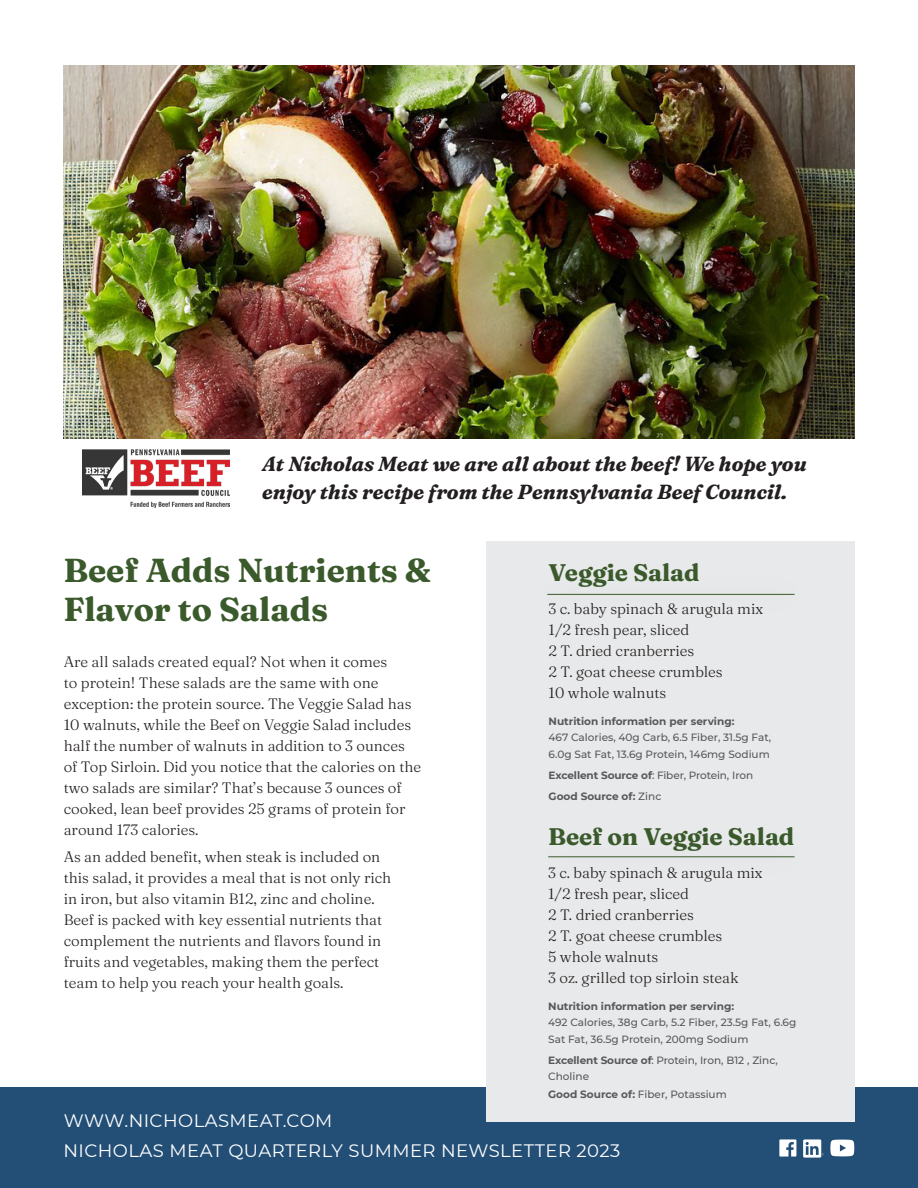
<style>
.page{position:relative;width:918px;height:1188px;background:#fff}
.page>*{position:absolute;margin:0;border:0;box-sizing:border-box;transform-origin:0 0}
.Headline_Green_16pt{font:900 33.15px/39.5px "Fraunces 9 pt";color:#3b5a2c}
.Headline_Green_16pt-2{font:900 24px "Fraunces 9 pt";color:#3b5a2c}
.Fraunces_Body_Text{font:italic 900 20.4px/28.5px "Fraunces 9 pt";color:#231f20}
.t1{font:18px "Montserrat";letter-spacing:.025em;color:#fff}
.Fraunces_Body_Text-2{font:900 15px/21px "Fraunces 9 pt";color:#231f20}
.Fraunces_Body_Text-3{font:500 10.5px/16.5px "Montserrat";color:#57585a}
.Fraunces_Body_Text-4{font:700 10.5px "Montserrat";color:#57585a}
.s1{font-weight:700}
.s2{font-weight:500}
</style>
<div class="page">
<img style="left:64px;top:66px;width:790px;height:372px">
<div style="left:0;top:1088px;width:918px;height:100px;background:#234f77"></div>
<div style="left:486px;top:541px;width:368px;height:580px;background:#e8e9ea"></div>
<hr style="left:547px;top:594px;width:248px;height:1px;background:#3b5a2c">
<hr style="left:548px;top:856px;width:247px;height:1px;background:#3b5a2c">
<img style="left:82px;top:449px;width:148px;height:58px">
<svg style="left:779px;top:1139px;width:17px;height:18px"></svg>
<svg style="left:830px;top:1140px;width:24px;height:16px"></svg>
<svg style="left:803px;top:1139px;width:21px;height:19px"></svg>
<p class="Fraunces_Body_Text" style="left:262px;top:448px;width:546px">At Nicholas Meat we are all about the beef! We hope you enjoy this recipe from the Pennsylvania Beef Council.</p>
<p class="Headline_Green_16pt" style="left:63px;top:548px;width:369px">Beef Adds Nutrients &amp;<br>Flavor to Salads</p>
<p class="Fraunces_Body_Text-2" style="left:64px;top:650px;width:359px">Are all salads created equal? Not when it comes<br>to protein! These salads are the same with one exception: the protein source. The Veggie Salad has 10 walnuts, while the Beef on Veggie Salad includes half the number of walnuts in addition to 3 ounces of Top Sirloin. Did you notice that the calories on the two salads are similar? That’s because 3 ounces of cooked, lean beef provides 25 grams of protein for around 173 calories.</p>
<p class="Fraunces_Body_Text-2" style="left:64px;top:845px;width:329px">As an added benefit, when steak is included on this salad, it provides a meal that is not only rich in iron, but also vitamin B12, zinc and choline.<br>Beef is packed with key essential nutrients that complement the nutrients and flavors found in fruits and vegetables, making them the perfect team to help you reach your health goals.</p>
<p class="t1" style="left:64px;top:1108px;width:270px">WWW.NICHOLASMEAT.COM</p>
<p class="Headline_Green_16pt-2" style="left:549px;top:554px;width:153px">Veggie Salad</p>
<p class="Fraunces_Body_Text-2" style="left:549px;top:597px;width:216px">3 c. baby spinach &amp; arugula mix</p>
<p class="Fraunces_Body_Text-2" style="left:549px;top:618px;width:142px">1/2 fresh pear, sliced</p>
<p class="Fraunces_Body_Text-2" style="left:549px;top:639px;width:147px">2 T. dried cranberries</p>
<p class="Fraunces_Body_Text-2" style="left:549px;top:660px;width:176px">2 T. goat cheese crumbles</p>
<p class="Fraunces_Body_Text-2" style="left:549px;top:681px;width:119px">10 whole walnuts</p>
<p class="Fraunces_Body_Text-4" style="left:549px;top:714px;width:187px">Nutrition information per serving:</p>
<p class="Fraunces_Body_Text-3" style="left:549px;top:729px;width:224px">467 Calories, 40g Carb, 6.5 Fiber, 31.5g Fat,<br>6.0g Sat Fat, 13.6g Protein, 146mg Sodium</p>
<p class="Fraunces_Body_Text-3" style="left:549px;top:767px;width:206px"><span class="s1">Excellent Source of</span>: Fiber, Protein, Iron</p>
<p class="Fraunces_Body_Text-4" style="left:549px;top:789px;width:114px">Good Source of: <span class="s2">Zinc</span></p>
<p class="Headline_Green_16pt-2" style="left:548px;top:818px;width:248px">Beef on Veggie Salad</p>
<p class="Fraunces_Body_Text-2" style="left:548px;top:861px;width:216px">3 c. baby spinach &amp; arugula mix</p>
<p class="Fraunces_Body_Text-2" style="left:548px;top:882px;width:142px">1/2 fresh pear, sliced</p>
<p class="Fraunces_Body_Text-2" style="left:548px;top:903px;width:147px">2 T. dried cranberries</p>
<p class="Fraunces_Body_Text-2" style="left:548px;top:924px;width:176px">2 T. goat cheese crumbles</p>
<p class="Fraunces_Body_Text-2" style="left:548px;top:945px;width:112px">5 whole walnuts</p>
<p class="Fraunces_Body_Text-2" style="left:548px;top:966px;width:192px">3 oz. grilled top sirloin steak</p>
<p class="Fraunces_Body_Text-4" style="left:548px;top:998px;width:187px">Nutrition information per serving:</p>
<p class="Fraunces_Body_Text-3" style="left:548px;top:1014px;width:250px">492 Calories, 38g Carb, 5.2 Fiber, 23.5g Fat, 6.6g<br>Sat Fat, 36.5g Protein, 200mg Sodium</p>
<p class="Fraunces_Body_Text-3" style="left:548px;top:1051px;width:231px"><span class="s1">Excellent Source of</span>: Protein, Iron, B12 , Zinc,<br>Choline</p>
<p class="Fraunces_Body_Text-3" style="left:548px;top:1086px;width:180px"><span class="s1">Good Source of:</span> Fiber, Potassium</p>
<p class="t1" style="left:63px;top:1138px;width:558px">NICHOLAS MEAT QUARTERLY SUMMER NEWSLETTER 2023</p>
</div>
